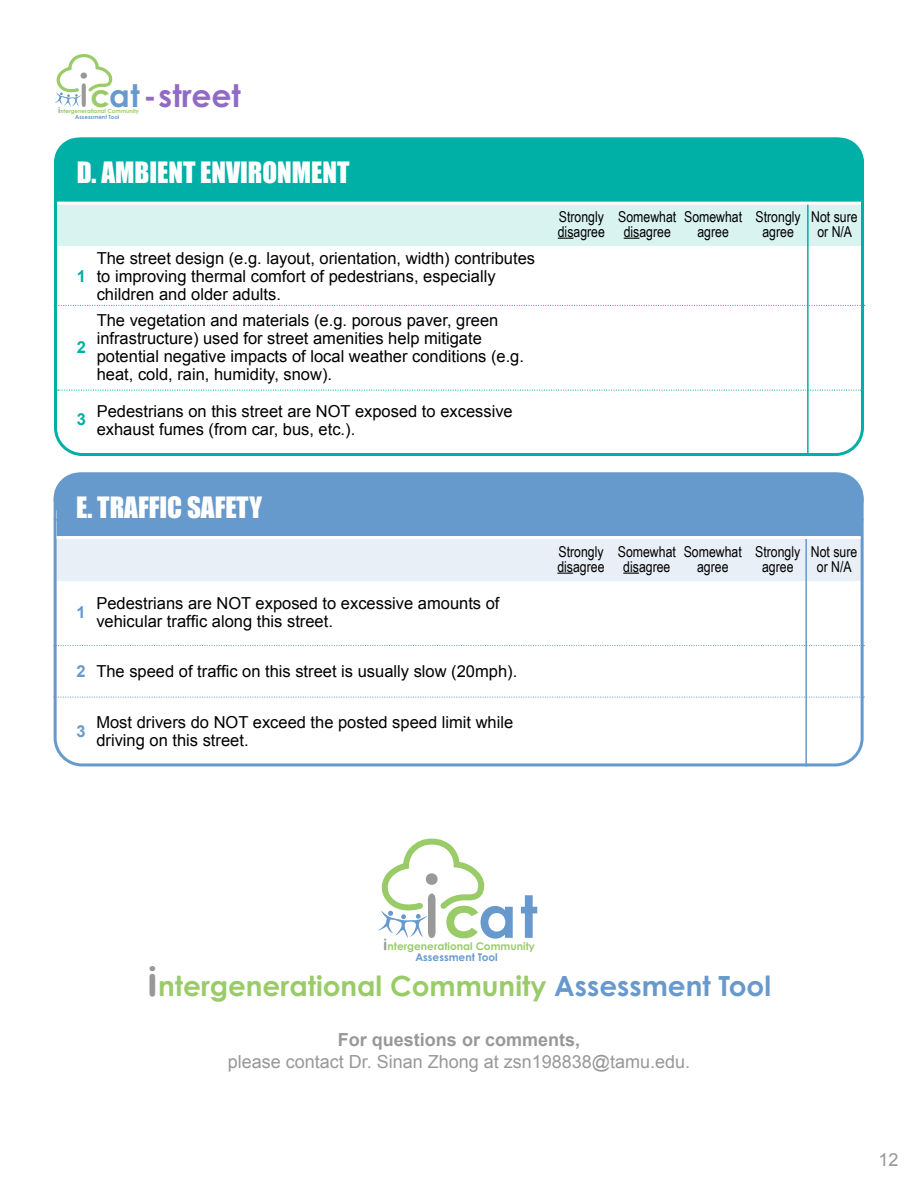
<style>
.page{position:relative;width:918px;height:1188px;background:#fff}
.page>*{position:absolute;margin:0;border:0;box-sizing:border-box;transform-origin:0 0}
.t1{font:700 58.5px "Century Gothic Pro";color:#6799cc}
.t2{font:700 31.35px "Century Gothic Pro";color:#916ac6}
.t3{font:700 27.9px "Century Gothic Pro";color:#99cc68}
.t4{font:27px "Impact";color:#fff}
.t5{font:18px "Arial";color:#989898}
.t6{font:700 18px "Arial";color:#989898}
.t7{font:16.5px/18px "Arial";color:#000}
.t8{font:700 16.5px "Arial";color:#00afa6}
.t9{font:700 16.5px "Arial";color:#69c}
.t10{font:15px/15px "Arial Narrow";color:#000;text-align:center}
.t11{font:700 10.5px/10.8px "Century Gothic Pro";color:#99cc68;text-align:center}
.t12{font:700 5.7px/5.8px "Century Gothic Pro";color:#99cc68;text-align:center}
.s1{color:#99cc68}
.s2{color:#6799cc}
.s3{font-family:"Arial Rounded MT Bold";font-weight:400;font-size:8.55px;color:#989898}
.s4{font-weight:700;color:#69c}
.s5{font-family:"Arial Rounded MT Bold";font-weight:400;font-size:15.9px;color:#989898}
.s6{font-family:"Arial Rounded MT Bold";font-weight:400;font-size:41.7px;color:#989898}
</style>
<div class="page">
<svg style="left:58px;top:645px;width:802px;height:1px"></svg>
<svg style="left:58px;top:697px;width:802px;height:1px"></svg>
<div style="left:54px;top:473px;width:810px;height:51px;background:#69c;border-radius:26px"></div>
<div style="left:57px;top:501px;width:804px;height:36px;background:#69c"></div>
<div style="left:57px;top:539px;width:805px;height:42px;background:#e8eff7"></div>
<svg style="left:557px;top:573px;width:16px;height:1px"></svg>
<svg style="left:623px;top:573px;width:16px;height:1px"></svg>
<svg style="left:55px;top:54px;width:58px;height:53px"></svg>
<svg style="left:58px;top:305px;width:807px;height:1px"></svg>
<svg style="left:58px;top:390px;width:802px;height:1px"></svg>
<hr style="left:807px;top:202px;width:2px;height:254px;background:#00afa6">
<hr style="left:805px;top:537px;width:2px;height:229px;background:#69c">
<div style="left:54px;top:473px;width:810px;height:293px;border:3px solid #69c;border-radius:27px"></div>
<div style="left:57px;top:166px;width:804px;height:36px;background:#00afa6"></div>
<div style="left:54px;top:138px;width:810px;height:49px;background:#00afa6;border-radius:25px"></div>
<div style="left:57px;top:204px;width:805px;height:42px;background:#d9f3f1"></div>
<svg style="left:558px;top:238px;width:16px;height:1px"></svg>
<svg style="left:624px;top:238px;width:15px;height:1px"></svg>
<hr style="left:57px;top:202px;width:804px;height:3px;background:#fff">
<hr style="left:57px;top:536px;width:804px;height:3px;background:#fff">
<svg style="left:378px;top:838px;width:107px;height:100px"></svg>
<h2 class="t2" style="left:90px;top:76px;width:152px"><span class="s1">c</span><span class="s2">at</span>-street</h2>
<p class="t12" style="left:58px;top:108px;width:83px"><span class="s3">i</span>ntergenerational Community<br><span class="s2">Assessment Tool</span></p>
<h3 class="t4" style="left:77px;top:151px;width:274px">D. AMBIENT ENVIRONMENT</h3>
<p class="t8" style="left:77px;top:265px;width:11px">1</p>
<p class="t8" style="left:77px;top:336px;width:11px">2</p>
<p class="t8" style="left:77px;top:408px;width:11px">3</p>
<p class="t7" style="left:97px;top:249px;width:440px">The street design (e.g. layout, orientation, width) contributes to improving thermal comfort of pedestrians, especially children and older adults.</p>
<p class="t7" style="left:97px;top:311px;width:429px">The vegetation and materials (e.g. porous paver, green infrastructure) used for street amenities help mitigate potential negative impacts of local weather conditions (e.g. heat, cold, rain, humidity, snow).</p>
<p class="t7" style="left:97px;top:402px;width:418px">Pedestrians on this street are NOT exposed to excessive exhaust fumes (from car, bus, etc.).</p>
<h3 class="t4" style="left:76px;top:486px;width:187px">E. TRAFFIC SAFETY</h3>
<p class="t9" style="left:76px;top:601px;width:11px">1</p>
<p class="t7" style="left:96px;top:594px;width:405px">Pedestrians are NOT exposed to excessive amounts of vehicular traffic along this street.</p>
<p class="t7" style="left:76px;top:663px;width:442px"><span class="s4">2</span> The speed of traffic on this street is usually slow (20mph).</p>
<p class="t7" style="left:96px;top:713px;width:418px">Most drivers do NOT exceed the posted speed limit while driving on this street.</p>
<p class="t9" style="left:76px;top:720px;width:11px">3</p>
<p class="t10" style="left:558px;top:208px;width:49px;text-align:left">Strongly disagree</p>
<p class="t10" style="left:618px;top:208px;width:60px">Somewhat disagree</p>
<p class="t10" style="left:684px;top:208px;width:60px">Somewhat agree</p>
<p class="t10" style="left:756px;top:208px;width:47px">Strongly agree</p>
<p class="t10" style="left:811px;top:208px;width:48px">Not sure or N/A</p>
<p class="t10" style="left:557px;top:543px;width:49px;text-align:left">Strongly disagree</p>
<p class="t10" style="left:618px;top:543px;width:60px">Somewhat disagree</p>
<p class="t10" style="left:684px;top:543px;width:60px">Somewhat agree</p>
<p class="t10" style="left:755px;top:543px;width:47px">Strongly agree</p>
<p class="t10" style="left:811px;top:543px;width:48px">Not sure or N/A</p>
<h1 class="t1" style="left:444px;top:880px;width:95px"><span class="s1">c</span>at</h1>
<p class="t11" style="left:383px;top:941px;width:153px"><span class="s5">i</span>ntergenerational Community<br><span class="s2">Assessment Tool</span></p>
<h3 class="t3" style="left:147px;top:968px;width:626px"><span class="s6">i</span>ntergenerational Community <span class="s2">Assessment Tool</span></h3>
<p class="t6" style="left:338px;top:1028px;width:244px">For questions or comments,</p>
<p class="t5" style="left:228px;top:1050px;width:464px">please contact Dr. Sinan Zhong at zsn198838@tamu.edu.</p>
<p class="t5" style="left:878px;top:1148px;width:22px">12</p>
</div>
